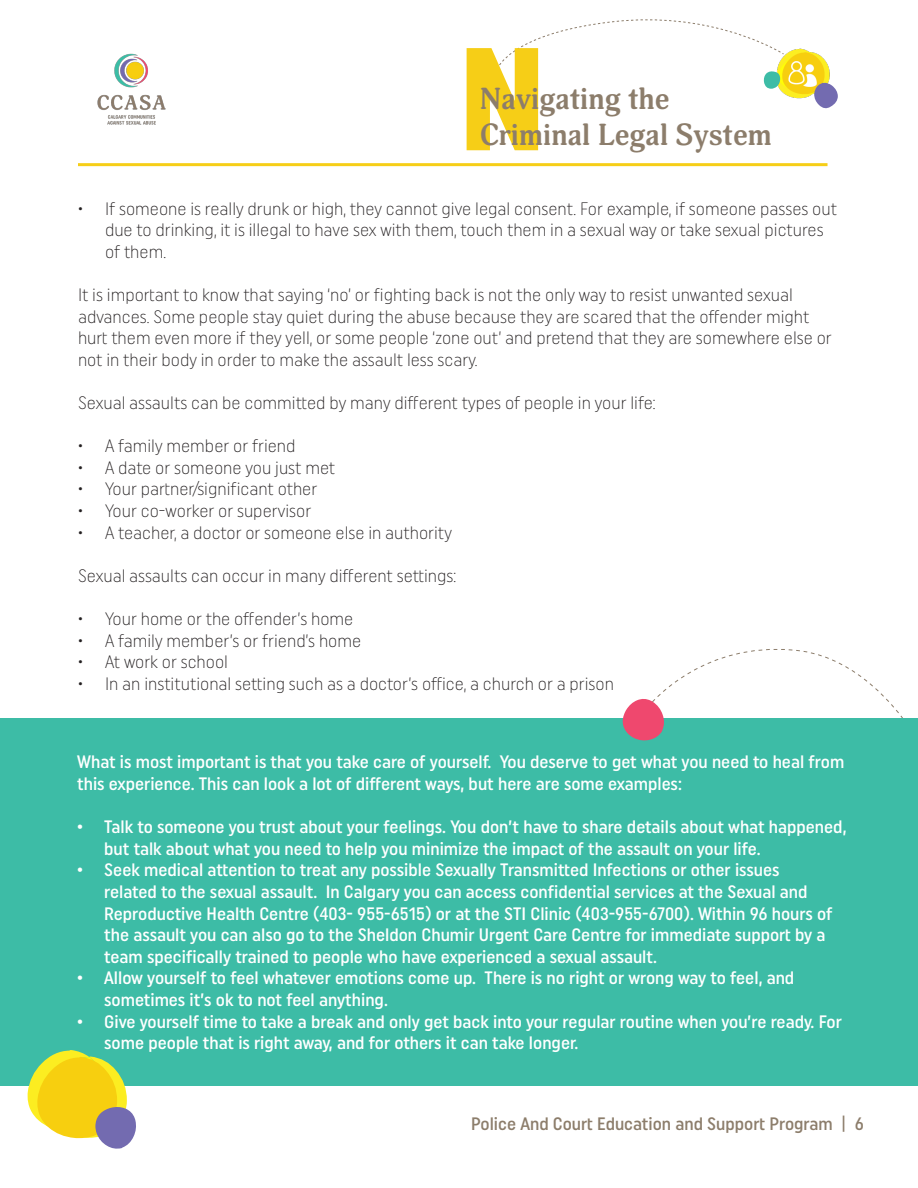
<style>
.page{position:relative;width:918px;height:1188px;background:#fff}
.page>*{position:absolute;margin:0;border:0;box-sizing:border-box;transform-origin:0 0}
.t1{font:900 condensed 145.95px "Uniform";color:#f6ce17}
.t2{font:700 30.15px/36.2px "Adonis";color:#8c7d6b}
.t3{font:500 condensed 18px/21.6px "Uniform";color:#fff}
.t4{font:300 condensed 18px/21.6px "Uniform";color:#231f20}
.t5{font:500 condensed 18px "Uniform";color:#8c7d6b}
</style>
<div class="page">
<img style="left:779px;top:48px;width:51px;height:51px">
<img style="left:97px;top:53px;width:69px;height:72px">
<svg style="left:497px;top:19px;width:287px;height:70px"></svg>
<svg style="left:814px;top:82px;width:24px;height:27px"></svg>
<hr style="left:78px;top:163px;width:750px;height:3px;background:#f6ce17">
<div style="left:0;top:718px;width:918px;height:368px;background:#3dbca6"></div>
<svg style="left:622px;top:649px;width:281px;height:92px"></svg>
<svg style="left:28px;top:1050px;width:108px;height:99px"></svg>
<h1 class="t1" style="left:459px;top:12px;width:88px">N</h1>
<h2 class="t2" style="left:480px;top:82px;width:294px">Navigating the<br>Criminal Legal System</h2>
<p class="t4" style="left:105px;top:197px;width:734px;text-indent:-27px">• If someone is really drunk or high, they cannot give legal consent. For example, if someone passes out due to drinking, it is illegal to have sex with them, touch them in a sexual way or take sexual pictures of them.</p>
<p class="t4" style="left:78px;top:283px;width:755px">It is important to know that saying ‘no’ or fighting back is not the only way to resist unwanted sexual advances. Some people stay quiet during the abuse because they are scared that the offender might hurt them even more if they yell, or some people ‘zone out’ and pretend that they are somewhere else or not in their body in order to make the assault less scary.</p>
<p class="t4" style="left:78px;top:391px;width:579px">Sexual assaults can be committed by many different types of people in your life:</p>
<p class="t4" style="left:78px;top:435px;width:219px">• A family member or friend</p>
<p class="t4" style="left:78px;top:456px;width:259px">• A date or someone you just met</p>
<p class="t4" style="left:78px;top:478px;width:241px">• Your partner/significant other</p>
<p class="t4" style="left:78px;top:499px;width:235px">• Your co-worker or supervisor</p>
<p class="t4" style="left:78px;top:521px;width:376px">• A teacher, a doctor or someone else in authority</p>
<p class="t4" style="left:78px;top:564px;width:380px">Sexual assaults can occur in many different settings:</p>
<p class="t4" style="left:78px;top:607px;width:277px">• Your home or the offender’s home</p>
<p class="t4" style="left:78px;top:629px;width:285px">• A family member’s or friend’s home</p>
<p class="t4" style="left:78px;top:651px;width:152px">• At work or school</p>
<p class="t4" style="left:78px;top:672px;width:538px">• In an institutional setting such as a doctor’s office, a church or a prison</p>
<p class="t3" style="left:77px;top:751px;width:769px">What is most important is that you take care of yourself. You deserve to get what you need to heal from this experience. This can look a lot of different ways, but here are some examples:</p>
<p class="t3" style="left:104px;top:816px;width:744px;text-indent:-27px">• Talk to someone you trust about your feelings. You don’t have to share details about what happened, but talk about what you need to help you minimize the impact of the assault on your life.</p>
<p class="t3" style="left:104px;top:859px;width:730px;text-indent:-27px">• Seek medical attention to treat any possible Sexually Transmitted Infections or other issues related to the sexual assault. In Calgary you can access confidential services at the Sexual and Reproductive Health Centre (403- 955-6515) or at the STI Clinic (403-955-6700). Within 96 hours of the assault you can also go to the Sheldon Chumir Urgent Care Centre for immediate support by a team specifically trained to people who have experienced a sexual assault.</p>
<p class="t3" style="left:104px;top:967px;width:692px;text-indent:-27px">• Allow yourself to feel whatever emotions come up. There is no right or wrong way to feel, and sometimes it’s ok to not feel anything.</p>
<p class="t3" style="left:104px;top:1010px;width:739px;text-indent:-27px">• Give yourself time to take a break and only get back into your regular routine when you’re ready. For some people that is right away, and for others it can take longer.</p>
<p class="t5" style="left:471px;top:1113px;width:394px">Police And Court Education and Support Program | 6</p>
</div>
